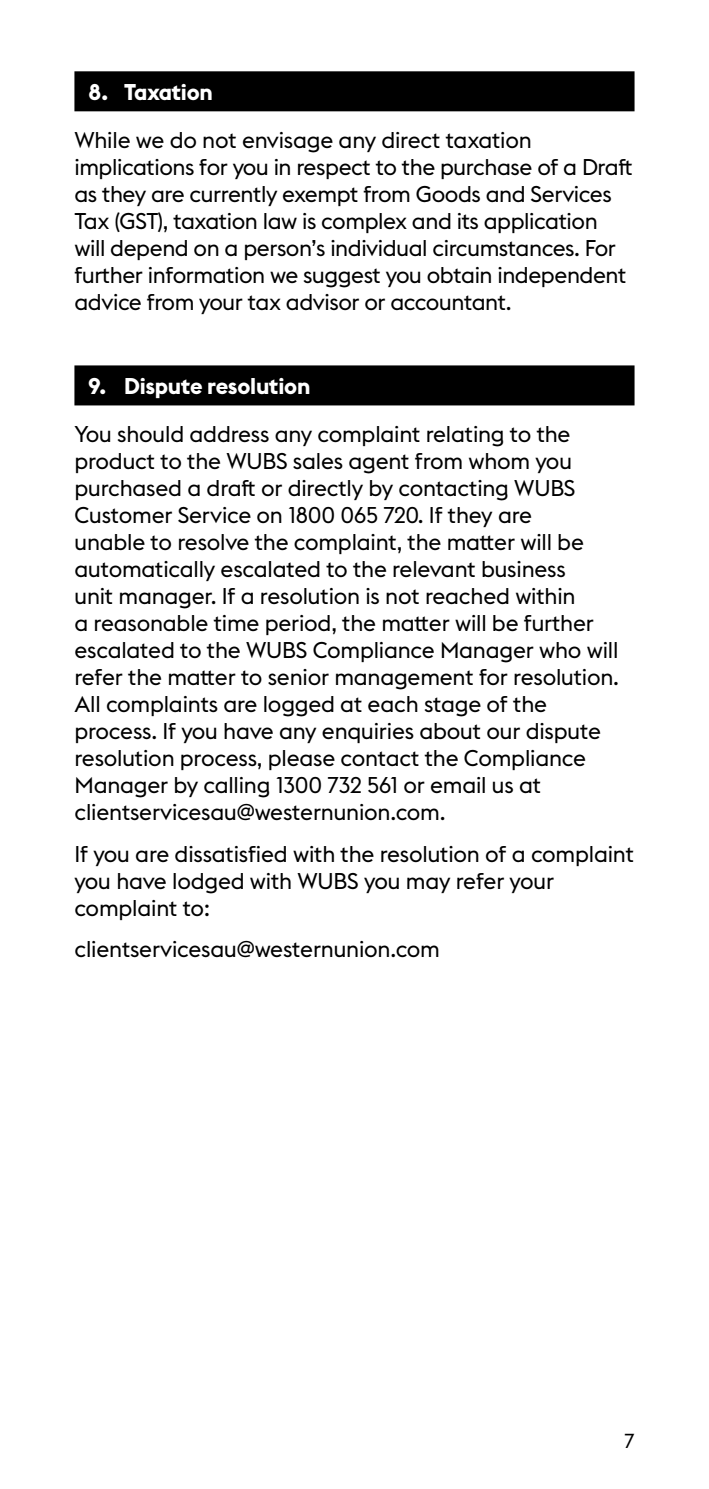
<style>
.page{position:relative;width:709px;height:1489px;background:#fff}
.page>*{position:absolute;margin:0;border:0;box-sizing:border-box;transform-origin:0 0}
.t1{font:22.5px/27px "Euclid WU";letter-spacing:-.01em;color:#000}
.t2{font:700 22.5px "Euclid WU";letter-spacing:-.01em;color:#fff}
.t3{font:20px "Euclid WU";color:#000}
</style>
<div class="page">
<div style="left:74px;top:71px;width:560px;height:40px;background:#000"></div>
<div style="left:74px;top:365px;width:560px;height:40px;background:#000"></div>
<p class="t2" style="left:89px;top:79px;width:126px">8. Taxation</p>
<p class="t1" style="left:74px;top:127px;width:559px">While we do not envisage any direct taxation implications for you in respect to the purchase of a Draft as they are currently exempt from Goods and Services Tax (GST), taxation law is complex and its application will depend on a person’s individual circumstances. For further information we suggest you obtain independent advice from your tax advisor or accountant.</p>
<p class="t2" style="left:89px;top:373px;width:223px">9. Dispute resolution</p>
<p class="t1" style="left:74px;top:421px;width:546px">You should address any complaint relating to the product to the WUBS sales agent from whom you purchased a draft or directly by contacting WUBS Customer Service on 1800 065 720. If they are<br>unable to resolve the complaint, the matter will be automatically escalated to the relevant business<br>unit manager. If a resolution is not reached within<br>a reasonable time period, the matter will be further escalated to the WUBS Compliance Manager who will refer the matter to senior management for resolution.<br>All complaints are logged at each stage of the process. If you have any enquiries about our dispute resolution process, please contact the Compliance Manager by calling 1300 732 561 or email us at clientservicesau@westernunion.com.</p>
<p class="t1" style="left:74px;top:840px;width:561px">If you are dissatisfied with the resolution of a complaint you have lodged with WUBS you may refer your complaint to:</p>
<p class="t1" style="left:74px;top:935px;width:367px">clientservicesau@westernunion.com</p>
<p class="t3" style="left:624px;top:1429px;width:12px">7</p>
</div>
